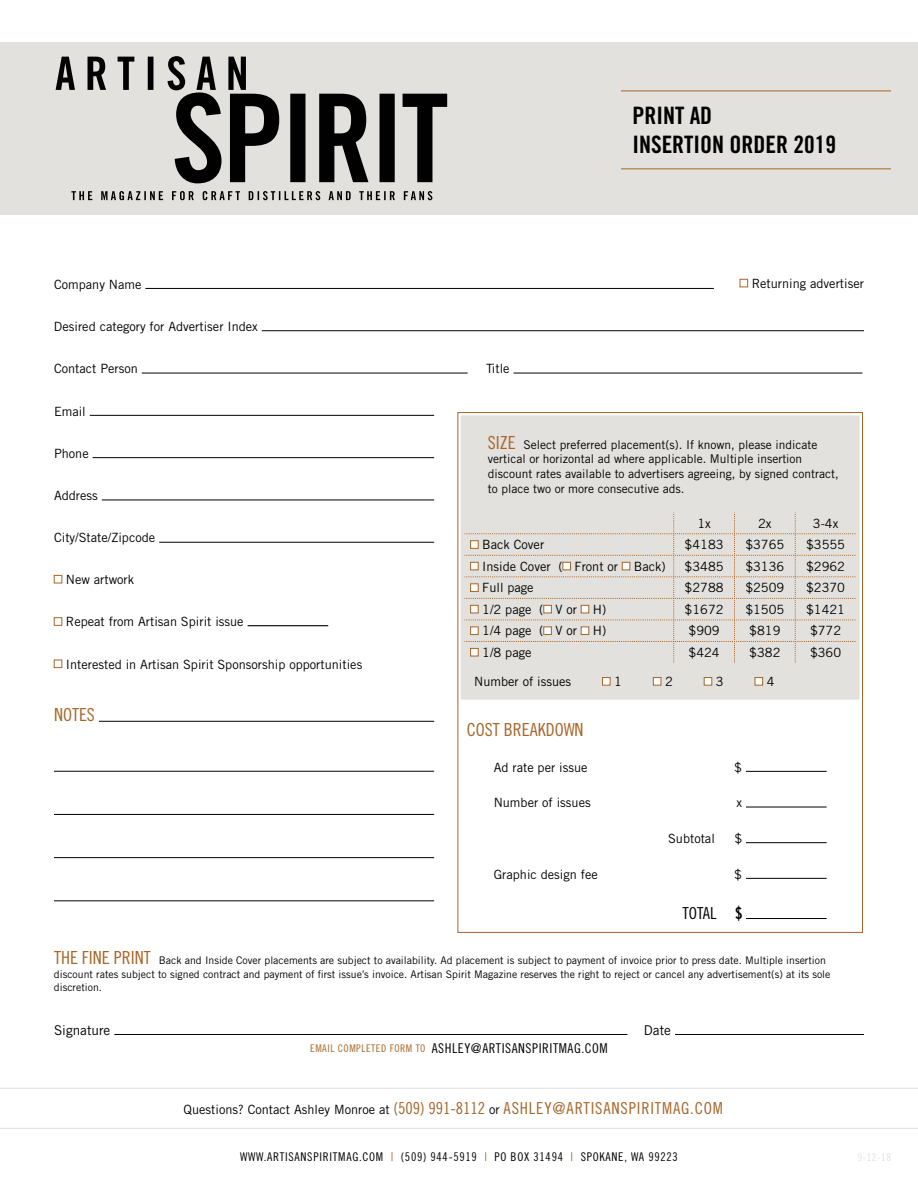
<style>
.page{position:relative;width:918px;height:1188px;background:#fff}
.page>*{position:absolute;margin:0;border:0;box-sizing:border-box;transform-origin:0 0}
.t1{font:24px/28.8px "Trade Gothic LT Std Bd Cn 20";color:#000}
.t2{font:18px "Trade Gothic LT Std Cn 18";color:#a76527}
.t3{font:16.5px "Trade Gothic LT Std Cn 18";letter-spacing:.05em;color:#a76527}
.t4{font:16.5px "Trade Gothic LT Std Cn 18";color:#000}
.t5{font:13.5px "Trade Gothic LT Std Cn 18";letter-spacing:.04em;color:#000}
.t6{font:13.5px "Trade Gothic LT Std";color:#000}
.t7{font:12.75px "Trade Gothic LT Std";color:#000}
.t8{font:12px/14.7px "Trade Gothic LT Std";color:#000}
.t9{font:12px "Trade Gothic LT Std Cn 18";letter-spacing:.06em;color:#000}
.t10{font:10.5px/13.5px "Trade Gothic LT Std";color:#000}
.t11{font:10.5px "Trade Gothic LT Std Cn 18";color:#e2e1dd}
.s1{font-family:"Trade Gothic LT Std Cn 18";font-size:18px;color:#a76527}
.s2{font-family:"Trade Gothic LT Std Bd Cn 20"}
.s3{font-size:10.5px;color:#a76527}
.s4{font-family:"Trade Gothic LT Std";font-size:12.75px;color:#000}
.s5{color:#a76527}
</style>
<div class="page">
<div style="left:0;top:42px;width:918px;height:173px;background:#e2e1dd"></div>
<svg style="left:56px;top:56px;width:391px;height:127px"></svg>
<svg style="left:71px;top:191px;width:361px;height:9px"></svg>
<hr style="left:145px;top:288px;width:569px;height:1px;background:#000">
<svg style="left:740px;top:279px;width:8px;height:8px"></svg>
<hr style="left:262px;top:330px;width:602px;height:1px;background:#000">
<hr style="left:142px;top:373px;width:326px;height:1px;background:#000">
<hr style="left:514px;top:373px;width:348px;height:1px;background:#000">
<hr style="left:90px;top:415px;width:344px;height:1px;background:#000">
<hr style="left:93px;top:457px;width:341px;height:1px;background:#000">
<hr style="left:102px;top:500px;width:332px;height:1px;background:#000">
<hr style="left:159px;top:542px;width:275px;height:1px;background:#000">
<svg style="left:54px;top:575px;width:8px;height:8px"></svg>
<svg style="left:54px;top:617px;width:8px;height:9px"></svg>
<hr style="left:248px;top:625px;width:80px;height:1px;background:#000">
<svg style="left:54px;top:660px;width:8px;height:8px"></svg>
<div style="left:459px;top:414px;width:402px;height:287px;background:#e2e1dd"></div>
<svg style="left:464px;top:513px;width:392px;height:150px"></svg>
<svg style="left:602px;top:677px;width:9px;height:9px"></svg>
<svg style="left:653px;top:677px;width:8px;height:9px"></svg>
<svg style="left:704px;top:677px;width:8px;height:9px"></svg>
<svg style="left:755px;top:677px;width:8px;height:9px"></svg>
<div style="left:458px;top:412px;width:405px;height:291px;border:3px solid #fff"></div>
<hr style="left:746px;top:771px;width:81px;height:1px;background:#000">
<hr style="left:746px;top:807px;width:81px;height:1px;background:#000">
<hr style="left:746px;top:842px;width:81px;height:1px;background:#000">
<hr style="left:746px;top:878px;width:81px;height:1px;background:#000">
<hr style="left:746px;top:918px;width:81px;height:1px;background:#000">
<hr style="left:99px;top:721px;width:335px;height:1px;background:#000">
<hr style="left:54px;top:771px;width:380px;height:1px;background:#000">
<hr style="left:54px;top:814px;width:380px;height:1px;background:#000">
<hr style="left:54px;top:857px;width:380px;height:1px;background:#000">
<hr style="left:54px;top:901px;width:380px;height:1px;background:#000">
<hr style="left:114px;top:1034px;width:513px;height:1px;background:#000">
<hr style="left:675px;top:1034px;width:189px;height:1px;background:#000">
<svg style="left:0;top:1088px;width:918px;height:41px"></svg>
<hr style="left:621px;top:91px;width:270px;height:1px;background:#a76527">
<hr style="left:621px;top:168px;width:270px;height:1px;background:#a76527">
<h1 class="t1" style="left:632px;top:101px;width:205px">PRINT AD<br>INSERTION ORDER 2019</h1>
<p class="t7" style="left:54px;top:276px;width:89px">Company Name</p>
<p class="t7" style="left:752px;top:276px;width:114px">Returning advertiser</p>
<p class="t7" style="left:54px;top:319px;width:205px">Desired category for Advertiser Index</p>
<p class="t7" style="left:54px;top:361px;width:85px">Contact Person</p>
<p class="t7" style="left:486px;top:361px;width:25px">Title</p>
<p class="t7" style="left:54px;top:403px;width:33px">Email</p>
<p class="t7" style="left:54px;top:446px;width:36px">Phone</p>
<p class="t7" style="left:54px;top:488px;width:45px">Address</p>
<p class="t7" style="left:54px;top:530px;width:103px">City/State/Zipcode</p>
<p class="t7" style="left:66px;top:572px;width:70px">New artwork</p>
<p class="t7" style="left:66px;top:614px;width:179px">Repeat from Artisan Spirit issue</p>
<p class="t7" style="left:66px;top:656px;width:298px">Interested in Artisan Spirit Sponsorship opportunities</p>
<p class="t8" style="left:488px;top:437px;width:353px"><span class="s1">SIZE</span> Select preferred placement(s). If known, please indicate vertical or horizontal ad where applicable. Multiple insertion discount rates available to advertisers agreeing, by signed contract, to place two or more consecutive ads.</p>
<p class="t7" style="left:697px;top:516px;width:15px">1x</p>
<p class="t7" style="left:758px;top:516px;width:15px">2x</p>
<p class="t7" style="left:813px;top:516px;width:27px">3-4x</p>
<p class="t7" style="left:482px;top:537px;width:63px">Back Cover</p>
<p class="t7" style="left:685px;top:537px;width:40px">$4183</p>
<p class="t7" style="left:745px;top:537px;width:40px">$3765</p>
<p class="t7" style="left:806px;top:537px;width:40px">$3555</p>
<p class="t7" style="left:482px;top:559px;width:185px">Inside Cover ( Front or Back)</p>
<p class="t7" style="left:685px;top:558px;width:40px">$3485</p>
<p class="t7" style="left:745px;top:558px;width:40px">$3136</p>
<p class="t7" style="left:806px;top:558px;width:40px">$2962</p>
<p class="t7" style="left:482px;top:580px;width:53px">Full page</p>
<p class="t7" style="left:685px;top:580px;width:40px">$2788</p>
<p class="t7" style="left:745px;top:580px;width:40px">$2509</p>
<p class="t7" style="left:806px;top:580px;width:40px">$2370</p>
<p class="t7" style="left:482px;top:602px;width:126px">1/2 page ( V or H)</p>
<p class="t7" style="left:685px;top:601px;width:40px">$1672</p>
<p class="t7" style="left:745px;top:601px;width:40px">$1505</p>
<p class="t7" style="left:806px;top:601px;width:40px">$1421</p>
<p class="t7" style="left:482px;top:623px;width:126px">1/4 page ( V or H)</p>
<p class="t7" style="left:689px;top:623px;width:33px">$909</p>
<p class="t7" style="left:749px;top:623px;width:33px">$819</p>
<p class="t7" style="left:810px;top:623px;width:33px">$772</p>
<p class="t7" style="left:482px;top:645px;width:51px">1/8 page</p>
<p class="t7" style="left:689px;top:644px;width:33px">$424</p>
<p class="t7" style="left:749px;top:644px;width:33px">$382</p>
<p class="t7" style="left:810px;top:644px;width:33px">$360</p>
<p class="t7" style="left:474px;top:674px;width:99px">Number of issues</p>
<p class="t7" style="left:614px;top:674px;width:9px">1</p>
<p class="t7" style="left:665px;top:674px;width:9px">2</p>
<p class="t7" style="left:716px;top:674px;width:9px">3</p>
<p class="t7" style="left:767px;top:674px;width:9px">4</p>
<h2 class="t2" style="left:467px;top:719px;width:118px">COST BREAKDOWN</h2>
<p class="t7" style="left:494px;top:759px;width:95px">Ad rate per issue</p>
<p class="t7" style="left:734px;top:759px;width:9px">$</p>
<p class="t7" style="left:494px;top:795px;width:99px">Number of issues</p>
<p class="t7" style="left:736px;top:795px;width:7px">x</p>
<p class="t7" style="left:668px;top:831px;width:48px">Subtotal</p>
<p class="t7" style="left:734px;top:831px;width:9px">$</p>
<p class="t7" style="left:494px;top:866px;width:106px">Graphic design fee</p>
<p class="t7" style="left:734px;top:866px;width:9px">$</p>
<p class="t4" style="left:682px;top:903px;width:61px">TOTAL <span class="s2">$</span></p>
<h2 class="t2" style="left:54px;top:704px;width:42px">NOTES</h2>
<p class="t10" style="left:54px;top:954px;width:778px"><span class="s1">THE FINE PRINT</span> Back and Inside Cover placements are subject to availability. Ad placement is subject to payment of invoice prior to press date. Multiple insertion discount rates subject to signed contract and payment of first issue’s invoice. Artisan Spirit Magazine reserves the right to reject or cancel any advertisement(s) at its sole discretion.</p>
<p class="t6" style="left:54px;top:1022px;width:58px">Signature</p>
<p class="t6" style="left:644px;top:1022px;width:28px">Date</p>
<p class="t5" style="left:310px;top:1040px;width:299px"><span class="s3">EMAIL COMPLETED FORM TO</span> ASHLEY@ARTISANSPIRITMAG.COM</p>
<p class="t3" style="left:184px;top:1099px;width:541px"><span class="s4">Questions? Contact Ashley Monroe at</span> (509) 991-8112 <span class="s4">or</span> ASHLEY@ARTISANSPIRITMAG.COM</p>
<p class="t9" style="left:240px;top:1150px;width:439px">WWW.ARTISANSPIRITMAG.COM <span class="s5">|</span> (509) 944-5919 <span class="s5">|</span> PO BOX 31494 <span class="s5">|</span> SPOKANE, WA 99223</p>
<p class="t11" style="left:858px;top:1151px;width:35px">9-12-18</p>
</div>
